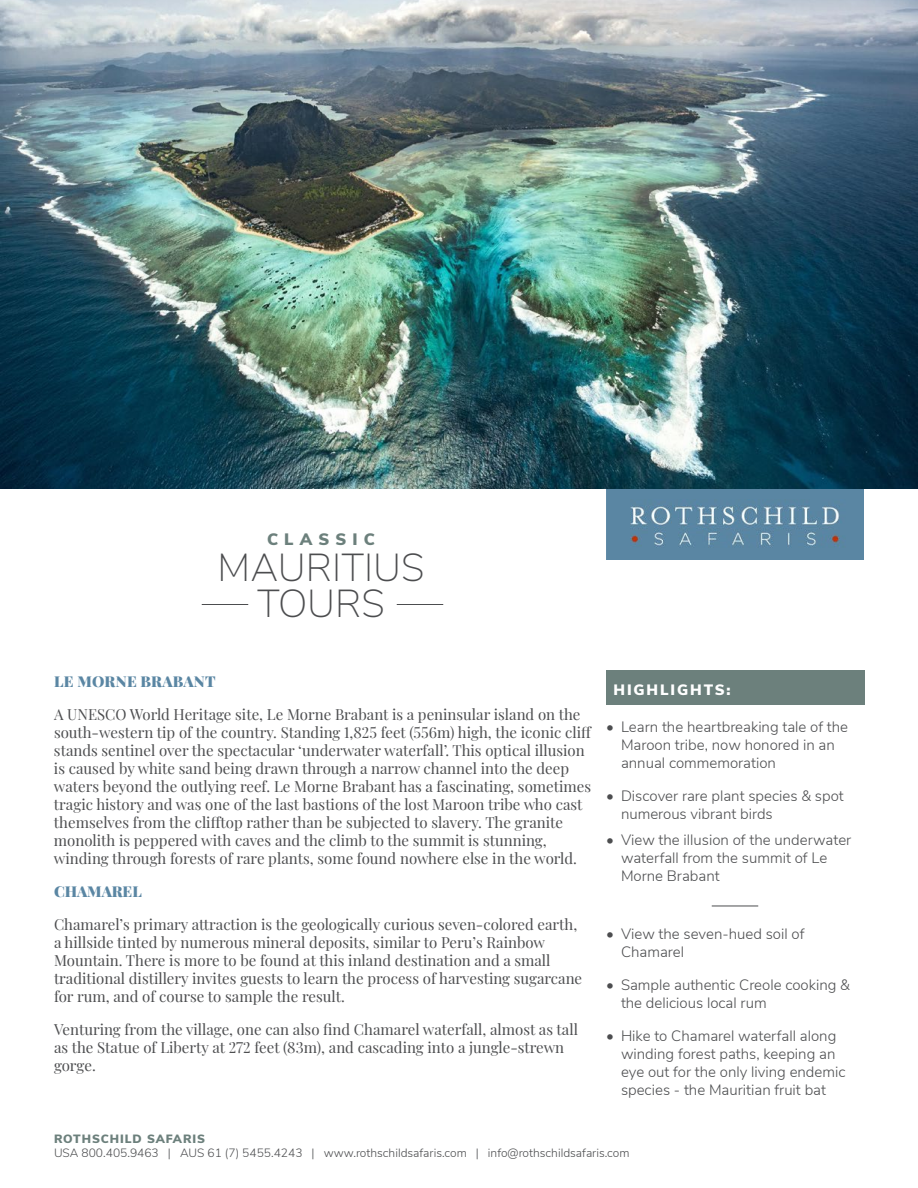
<style>
.page{position:relative;width:918px;height:1188px;background:#fff}
.page>*{position:absolute;margin:0;border:0;box-sizing:border-box;transform-origin:0 0}
.t1{font:200 39px/36px "Nunito Sans";color:#4c4d4f;text-align:center}
.t2{font:900 16.5px "Nunito Sans";letter-spacing:.37em;color:#6c807c}
.t3{font:15px/18px "Playfair Display";color:#4c4d4f}
.t4{font:300 15px/18px "Nunito Sans";color:#4c4d4f}
.t5{font:900 15px "Playfair Display";letter-spacing:.02em;color:#5a86a3}
.t6{font:900 15px "Nunito Sans";letter-spacing:.125em;color:#fff}
.t7{font:900 15px "Playfair Display";color:#5a86a3}
.t8{font:300 12px "Nunito Sans";color:#4c4d4f}
.t9{font:900 12px "Nunito Sans";letter-spacing:.075em;color:#6c807c}
</style>
<div class="page">
<hr style="left:202px;top:604px;width:46px;height:1px;background:#4c4d4f">
<hr style="left:397px;top:604px;width:46px;height:1px;background:#4c4d4f">
<img style="left:606px;top:489px;width:258px;height:71px">
<div style="left:606px;top:670px;width:258px;height:35px;background:#6c807c"></div>
<hr style="left:712px;top:906px;width:46px;height:1px;background:#4c4d4f">
<img style="left:0;top:0;width:918px;height:489px">
<p class="t2" style="left:267px;top:533px;width:109px">CLASSIC</p>
<h1 class="t1" style="left:218px;top:552px;width:208px">MAURITIUS<br>TOURS</h1>
<p class="t5" style="left:54px;top:675px;width:163px">LE MORNE BRABANT</p>
<p class="t3" style="left:54px;top:706px;width:539px">A UNESCO World Heritage site, Le Morne Brabant is a peninsular island on the south-western tip of the country. Standing 1,825 feet (556m) high, the iconic cliff stands sentinel over the spectacular ‘underwater waterfall’. This optical illusion is caused by white sand being drawn through a narrow channel into the deep waters beyond the outlying reef. Le Morne Brabant has a fascinating, sometimes tragic history and was one of the last bastions of the lost Maroon tribe who cast themselves from the clifftop rather than be subjected to slavery. The granite monolith is peppered with caves and the climb to the summit is stunning, winding through forests of rare plants, some found nowhere else in the world.</p>
<p class="t7" style="left:54px;top:885px;width:89px">CHAMAREL</p>
<p class="t3" style="left:54px;top:916px;width:530px">Chamarel’s primary attraction is the geologically curious seven-colored earth, a hillside tinted by numerous mineral deposits, similar to Peru’s Rainbow Mountain. There is more to be found at this inland destination and a small traditional distillery invites guests to learn the process of harvesting sugarcane for rum, and of course to sample the result.</p>
<p class="t3" style="left:54px;top:1019px;width:525px">Venturing from the village, one can also find Chamarel waterfall, almost as tall as the Statue of Liberty at 272 feet (83m), and cascading into a jungle-strewn gorge.</p>
<p class="t6" style="left:614px;top:685px;width:119px">HIGHLIGHTS:</p>
<p class="t4" style="left:621px;top:719px;width:229px;text-indent:-15px">• Learn the heartbreaking tale of the<br>Maroon tribe, now honored in an annual commemoration</p>
<p class="t4" style="left:621px;top:788px;width:224px;text-indent:-15px">• Discover rare plant species &amp; spot numerous vibrant birds</p>
<p class="t4" style="left:621px;top:832px;width:232px;text-indent:-15px">• View the illusion of the underwater waterfall from the summit of Le<br>Morne Brabant</p>
<p class="t4" style="left:621px;top:926px;width:185px;text-indent:-15px">• View the seven-hued soil of<br>Chamarel</p>
<p class="t4" style="left:621px;top:977px;width:231px;text-indent:-15px">• Sample authentic Creole cooking &amp; the delicious local rum</p>
<p class="t4" style="left:621px;top:1028px;width:226px;text-indent:-15px">• Hike to Chamarel waterfall along winding forest paths, keeping an eye out for the only living endemic species - the Mauritian fruit bat</p>
<p class="t9" style="left:54px;top:1134px;width:153px">ROTHSCHILD SAFARIS</p>
<p class="t8" style="left:54px;top:1149px;width:577px">USA 800.405.9463 | AUS 61 (7) 5455.4243 | www.rothschildsafaris.com | info@rothschildsafaris.com</p>
</div>
